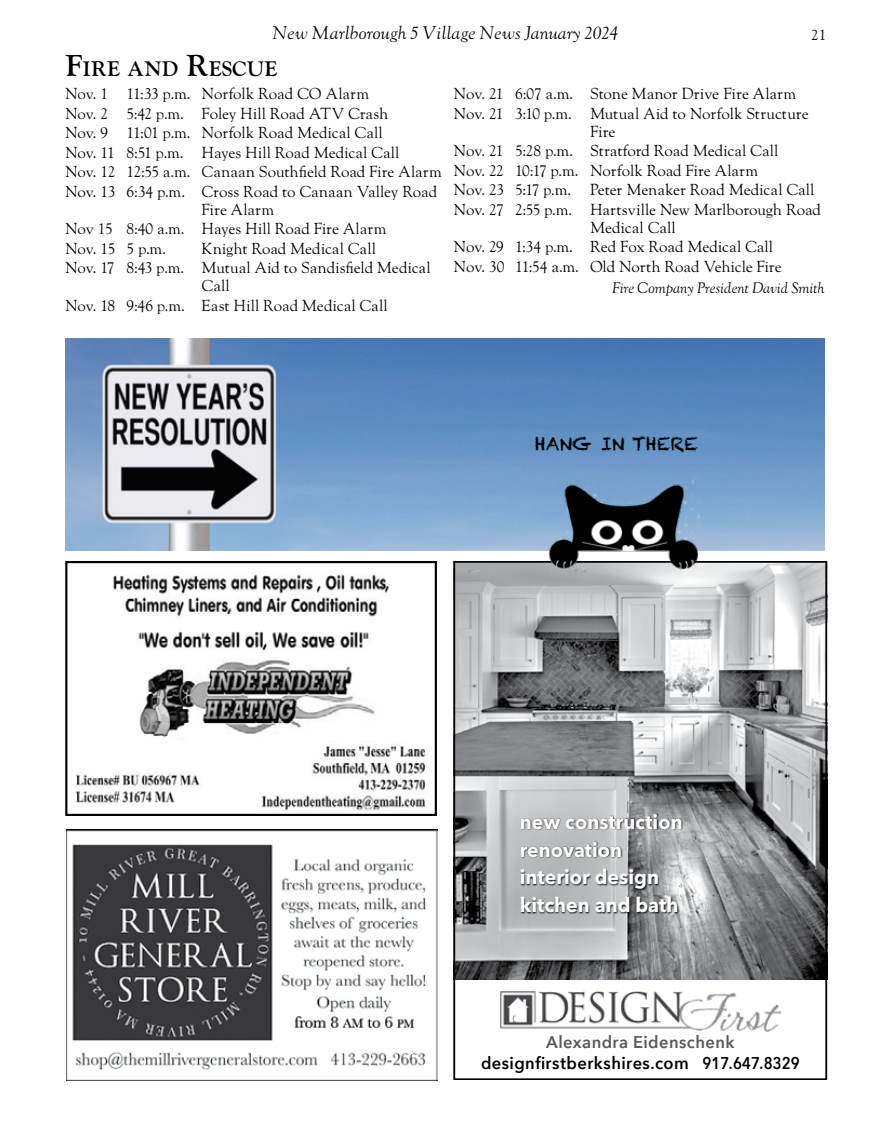
<style>
.page{position:relative;width:891px;height:1134px;background:#fff}
.page>*{position:absolute;margin:0;border:0;box-sizing:border-box;transform-origin:0 0}
.t1{font:700 21px "LTC Goudy Oldstyle Pro";color:#000}
.t2{font:700 20.1px/27.9px "Avenir Next";color:#fff}
.t3{font:italic 18px "LTC Goudy Oldstyle Pro";color:#000}
.t4{font:18px "Chalkduster";color:#000}
.t5{font:600 16.95px "Avenir Next";letter-spacing:.025em;color:#000}
.t6{font:600 16.95px "Avenir Next";letter-spacing:.025em;color:#58595b}
.t7{font:15.75px/19.5px "LTC Goudy Oldstyle Pro";letter-spacing:-.01em;color:#000}
.t8{font:italic 15px "LTC Goudy Oldstyle Pro";letter-spacing:-.01em;color:#000}
.t9{font:15px "LTC Goudy Oldstyle Pro";color:#000}
.s1{font-size:30px}
</style>
<div class="page">
<img style="left:457px;top:564px;width:367px;height:416px">
<img style="left:500px;top:991px;width:280px;height:41px">
<div style="left:520px;top:814px;width:164px;height:100px;background:#000;opacity:.82"></div>
<div style="left:454px;top:561px;width:373px;height:519px;border:2px solid #000"></div>
<img style="left:67px;top:830px;width:371px;height:250px">
<img style="left:75px;top:574px;width:351px;height:237px">
<div style="left:65px;top:561px;width:372px;height:255px;border:2px solid #000"></div>
<img style="left:65px;top:338px;width:760px;height:212px">
<img style="left:546px;top:477px;width:154px;height:95px">
<p class="t3" style="left:273px;top:23px;width:347px">New Marlborough 5 Village News January 2024</p>
<p class="t9" style="left:811px;top:26px;width:16px">21</p>
<h1 class="t1" style="left:65px;top:56px;width:214px"><span class="s1">F</span>IRE AND <span class="s1">R</span>ESCUE</h1>
<p class="t7" style="left:65px;top:85px;width:378px">Nov. 1 11:33 p.m. Norfolk Road CO Alarm<br>Nov. 2 5:42 p.m. Foley Hill Road ATV Crash<br>Nov. 9 11:01 p.m. Norfolk Road Medical Call<br>Nov. 11 8:51 p.m. Hayes Hill Road Medical Call<br>Nov. 12 12:55 a.m. Canaan Southfield Road Fire Alarm Nov. 13 6:34 p.m. Cross Road to Canaan Valley Road</p>
<p class="t7" style="left:65px;top:200px;width:323px;text-indent:137px">Fire Alarm<br>Nov 15 8:40 a.m. Hayes Hill Road Fire Alarm<br>Nov. 15 5 p.m.</p>
<p class="t7" style="left:454px;top:85px;width:356px">Nov. 21 6:07 a.m. Stone Manor Drive Fire Alarm<br>Nov. 21 3:10 p.m. Mutual Aid to Norfolk Structure</p>
<p class="t7" style="left:454px;top:122px;width:369px;text-indent:137px">Fire<br>Nov. 21 5:28 p.m. Stratford Road Medical Call<br>Nov. 22 10:17 p.m. Norfolk Road Fire Alarm<br>Nov. 23 5:17 p.m. Peter Menaker Road Medical Call Nov. 27 2:55 p.m. Hartsville New Marlborough Road</p>
<p class="t7" style="left:454px;top:218px;width:329px;text-indent:137px">Medical Call<br>Nov. 29 1:34 p.m. Red Fox Road Medical Call<br>Nov. 30 11:54 a.m. Old North Road Vehicle Fire</p>
<p class="t8" style="left:612px;top:279px;width:214px">Fire Company President David Smith</p>
<p class="t7" style="left:65px;top:239px;width:367px;text-indent:137px">Knight Road Medical Call<br>Nov. 17 8:43 p.m. Mutual Aid to Sandisfield Medical</p>
<p class="t7" style="left:65px;top:277px;width:324px;text-indent:137px">Call<br>Nov. 18 9:46 p.m. East Hill Road Medical Call</p>
<p class="t4" style="left:535px;top:433px;width:164px">HANG IN THERE</p>
<p class="t2" style="left:520px;top:807px;width:164px">new construction renovation interior design kitchen and bath</p>
<p class="t6" style="left:546px;top:1027px;width:190px">Alexandra Eidenschenk</p>
<p class="t5" style="left:481px;top:1048px;width:320px">designfirstberkshires.com 917.647.8329</p>
</div>
